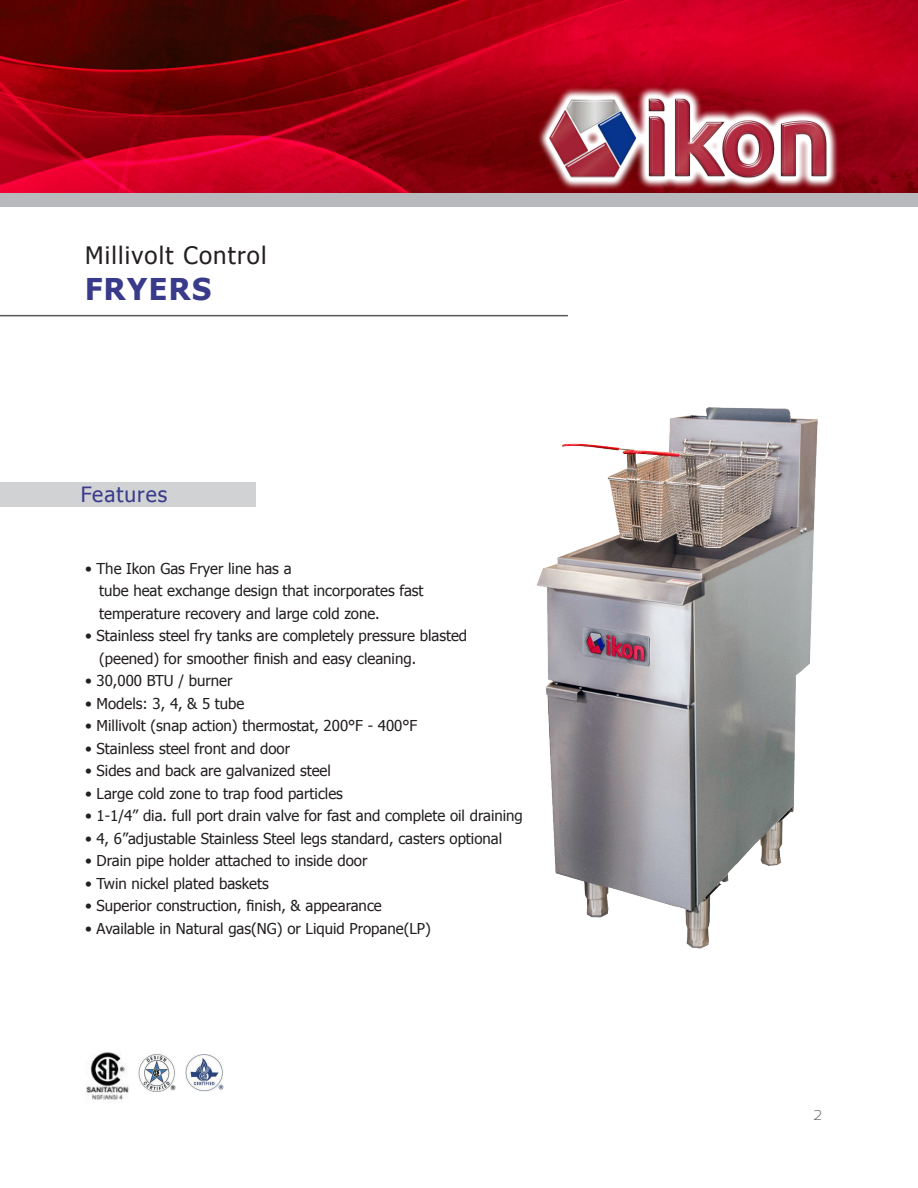
<style>
.page{position:relative;width:918px;height:1188px;background:#fff}
.page>*{position:absolute;margin:0;border:0;box-sizing:border-box;transform-origin:0 0}
.Page_Headline{font:700 30px "Tahoma";letter-spacing:.05em;color:#393a8a}
.Page_Headline-2{font:24px "Tahoma";letter-spacing:.05em;color:#231f20}
.Page_Headline-3{font:21px "Tahoma";letter-spacing:.05em;color:#393a89}
.t1{font:15px/22.5px "Tahoma";color:#231f20}
.t2{font:300 14.25px "Sansation";color:#57585a}
</style>
<div class="page">
<img style="left:0;top:0;width:918px;height:193px">
<div style="left:0;top:193px;width:918px;height:14px;background:#b8b9bc"></div>
<img style="left:538px;top:86px;width:301px;height:104px">
<img style="left:537px;top:407px;width:281px;height:542px">
<hr style="left:0;top:315px;width:568px;height:1px;background:#57585a">
<div style="left:0;top:482px;width:255px;height:24px;background:#d1d2d4"></div>
<img style="left:86px;top:1052px;width:43px;height:48px">
<img style="left:138px;top:1054px;width:38px;height:37px">
<img style="left:185px;top:1055px;width:39px;height:37px">
<p class="Page_Headline-2" style="left:85px;top:240px;width:183px">Millivolt Control</p>
<p class="Page_Headline" style="left:85px;top:268px;width:128px">FRYERS</p>
<p class="Page_Headline-3" style="left:81px;top:480px;width:88px">Features</p>
<p class="t1" style="left:99px;top:556px;width:326px;text-indent:-14px">• The Ikon Gas Fryer line has a<br>tube heat exchange design that incorporates fast temperature recovery and large cold zone.</p>
<p class="t1" style="left:99px;top:624px;width:370px;text-indent:-14px">• Stainless steel fry tanks are completely pressure blasted (peened) for smoother finish and easy cleaning.</p>
<p class="t1" style="left:85px;top:669px;width:149px">• 30,000 BTU / burner</p>
<p class="t1" style="left:85px;top:691px;width:161px">• Models: 3, 4, &amp; 5 tube</p>
<p class="t1" style="left:85px;top:714px;width:334px">• Millivolt (snap action) thermostat, 200°F - 400°F</p>
<p class="t1" style="left:85px;top:736px;width:207px">• Stainless steel front and door</p>
<p class="t1" style="left:85px;top:759px;width:247px">• Sides and back are galvanized steel</p>
<p class="t1" style="left:85px;top:781px;width:259px">• Large cold zone to trap food particles</p>
<p class="t1" style="left:85px;top:804px;width:439px">• 1-1/4” dia. full port drain valve for fast and complete oil draining</p>
<p class="t1" style="left:85px;top:826px;width:419px">• 4, 6”adjustable Stainless Steel legs standard, casters optional</p>
<p class="t1" style="left:85px;top:849px;width:284px">• Drain pipe holder attached to inside door</p>
<p class="t1" style="left:85px;top:871px;width:185px">• Twin nickel plated baskets</p>
<p class="t1" style="left:85px;top:894px;width:298px">• Superior construction, finish, &amp; appearance</p>
<p class="t1" style="left:85px;top:916px;width:347px">• Available in Natural gas(NG) or Liquid Propane(LP)</p>
<p class="t2" style="left:813px;top:1107px;width:10px">2</p>
</div>
